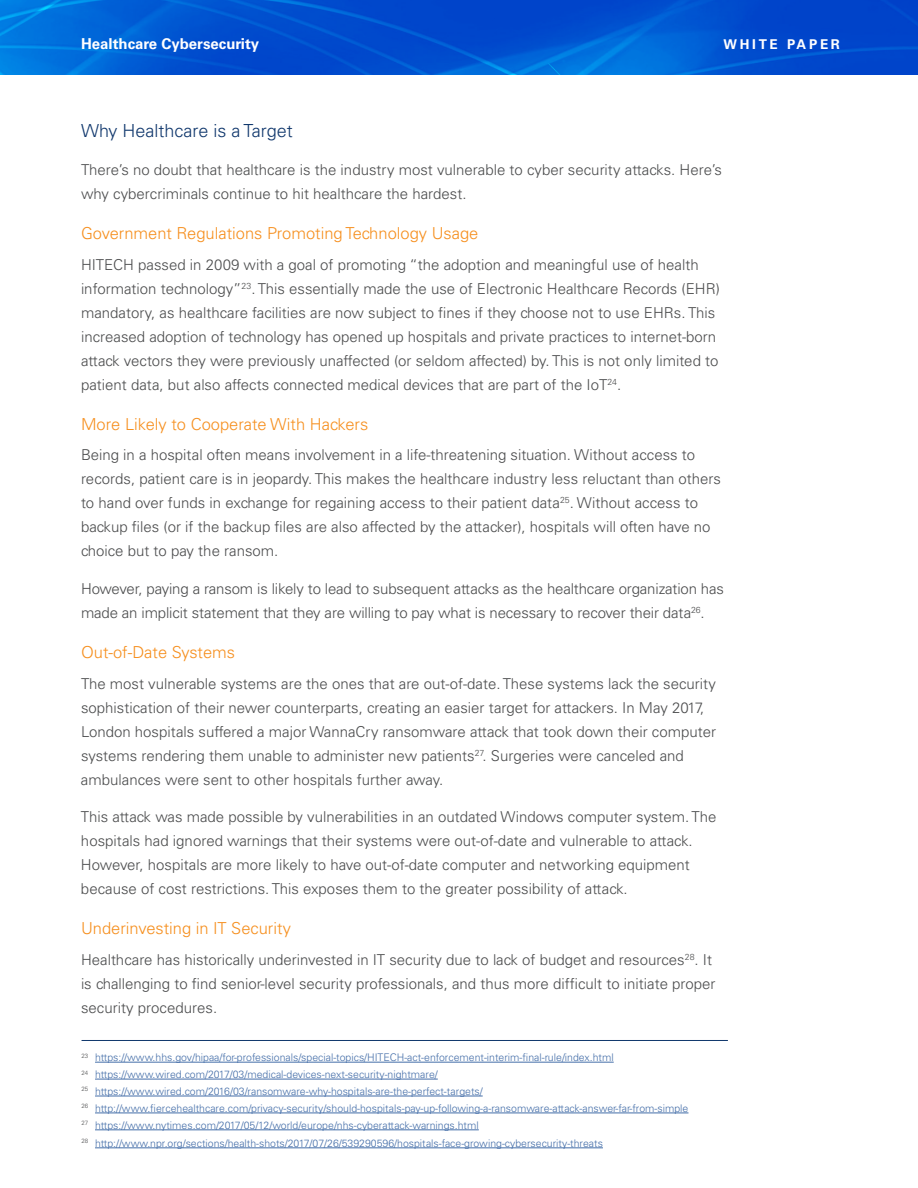
<style>
.page{position:relative;width:918px;height:1188px;background:#fff}
.page>*{position:absolute;margin:0;border:0;box-sizing:border-box;transform-origin:0 0}
.t1{font:300 18px "Univers LT";color:#11386d}
.t2{font:300 16.5px "Univers LT";color:#f68f1e}
.t3{font:300 15px/24px "Univers LT";color:#4b4c4d}
.t4{font:700 15px "Univers LT";color:#fff}
.t5{font:700 13.5px "Univers LT";letter-spacing:.2em;color:#fff}
.t6{font:300 10.5px/17px "Univers LT";color:#436da8}
</style>
<div class="page">
<svg style="left:0;top:0;width:918px;height:75px;background:#0056d1"></svg>
<hr style="left:82px;top:1040px;width:646px;height:1px;background:#11386d">
<hr style="left:95px;top:1062px;width:519px;height:1px;background:#436da8">
<hr style="left:95px;top:1079px;width:343px;height:1px;background:#436da8">
<hr style="left:95px;top:1096px;width:388px;height:1px;background:#436da8">
<hr style="left:95px;top:1113px;width:593px;height:1px;background:#436da8">
<hr style="left:95px;top:1130px;width:384px;height:1px;background:#436da8">
<hr style="left:95px;top:1148px;width:508px;height:1px;background:#436da8">
<p class="t4" style="left:81px;top:35px;width:180px">Healthcare Cybersecurity</p>
<p class="t5" style="left:724px;top:36px;width:118px">WHITE PAPER</p>
<p class="t1" style="left:81px;top:120px;width:213px">Why Healthcare is a Target</p>
<p class="t3" style="left:81px;top:158px;width:642px">There’s no doubt that healthcare is the industry most vulnerable to cyber security attacks. Here’s why cybercriminals continue to hit healthcare the hardest.</p>
<p class="t2" style="left:81px;top:223px;width:399px">Government Regulations Promoting Technology Usage</p>
<p class="t3" style="left:81px;top:252px;width:640px">HITECH passed in 2009 with a goal of promoting “the adoption and meaningful use of health information technology”<sup>23</sup>. This essentially made the use of Electronic Healthcare Records (EHR) mandatory, as healthcare facilities are now subject to fines if they choose not to use EHRs. This increased adoption of technology has opened up hospitals and private practices to internet-born attack vectors they were previously unaffected (or seldom affected) by. This is not only limited to patient data, but also affects connected medical devices that are part of the IoT<sup>24</sup>.</p>
<p class="t2" style="left:81px;top:414px;width:289px">More Likely to Cooperate With Hackers</p>
<p class="t3" style="left:81px;top:443px;width:642px">Being in a hospital often means involvement in a life-threatening situation. Without access to records, patient care is in jeopardy. This makes the healthcare industry less reluctant than others to hand over funds in exchange for regaining access to their patient data<sup>25</sup>. Without access to backup files (or if the backup files are also affected by the attacker), hospitals will often have no choice but to pay the ransom.</p>
<p class="t3" style="left:81px;top:577px;width:645px">However, paying a ransom is likely to lead to subsequent attacks as the healthcare organization has made an implicit statement that they are willing to pay what is necessary to recover their data<sup>26</sup>.</p>
<p class="t2" style="left:81px;top:642px;width:156px">Out-of-Date Systems</p>
<p class="t3" style="left:81px;top:671px;width:637px">The most vulnerable systems are the ones that are out-of-date. These systems lack the security sophistication of their newer counterparts, creating an easier target for attackers. In May 2017, London hospitals suffered a major WannaCry ransomware attack that took down their computer systems rendering them unable to administer new patients<sup>27</sup>. Surgeries were canceled and ambulances were sent to other hospitals further away.</p>
<p class="t3" style="left:81px;top:805px;width:637px">This attack was made possible by vulnerabilities in an outdated Windows computer system. The hospitals had ignored warnings that their systems were out-of-date and vulnerable to attack.<br>However, hospitals are more likely to have out-of-date computer and networking equipment because of cost restrictions. This exposes them to the greater possibility of attack.</p>
<p class="t2" style="left:81px;top:919px;width:212px">Underinvesting in IT Security</p>
<p class="t3" style="left:81px;top:948px;width:636px">Healthcare has historically underinvested in IT security due to lack of budget and resources<sup>28</sup>. It is challenging to find senior-level security professionals, and thus more difficult to initiate proper security procedures.</p>
<p class="t6" style="left:82px;top:1049px;width:608px"><sup>23</sup> https://www.hhs.gov/hipaa/for-professionals/special-topics/HITECH-act-enforcement-interim-final-rule/index.html<br><sup>24</sup> https://www.wired.com/2017/03/medical-devices-next-security-nightmare/<br><sup>25</sup> https://www.wired.com/2016/03/ransomware-why-hospitals-are-the-perfect-targets/<br><sup>26</sup> http://www.fiercehealthcare.com/privacy-security/should-hospitals-pay-up-following-a-ransomware-attack-answer-far-from-simple <sup>27</sup> https://www.nytimes.com/2017/05/12/world/europe/nhs-cyberattack-warnings.html</p>
<p class="t6" style="left:82px;top:1135px;width:523px"><sup>28</sup> http://www.npr.org/sections/health-shots/2017/07/26/539290596/hospitals-face-growing-cybersecurity-threats</p>
</div>
